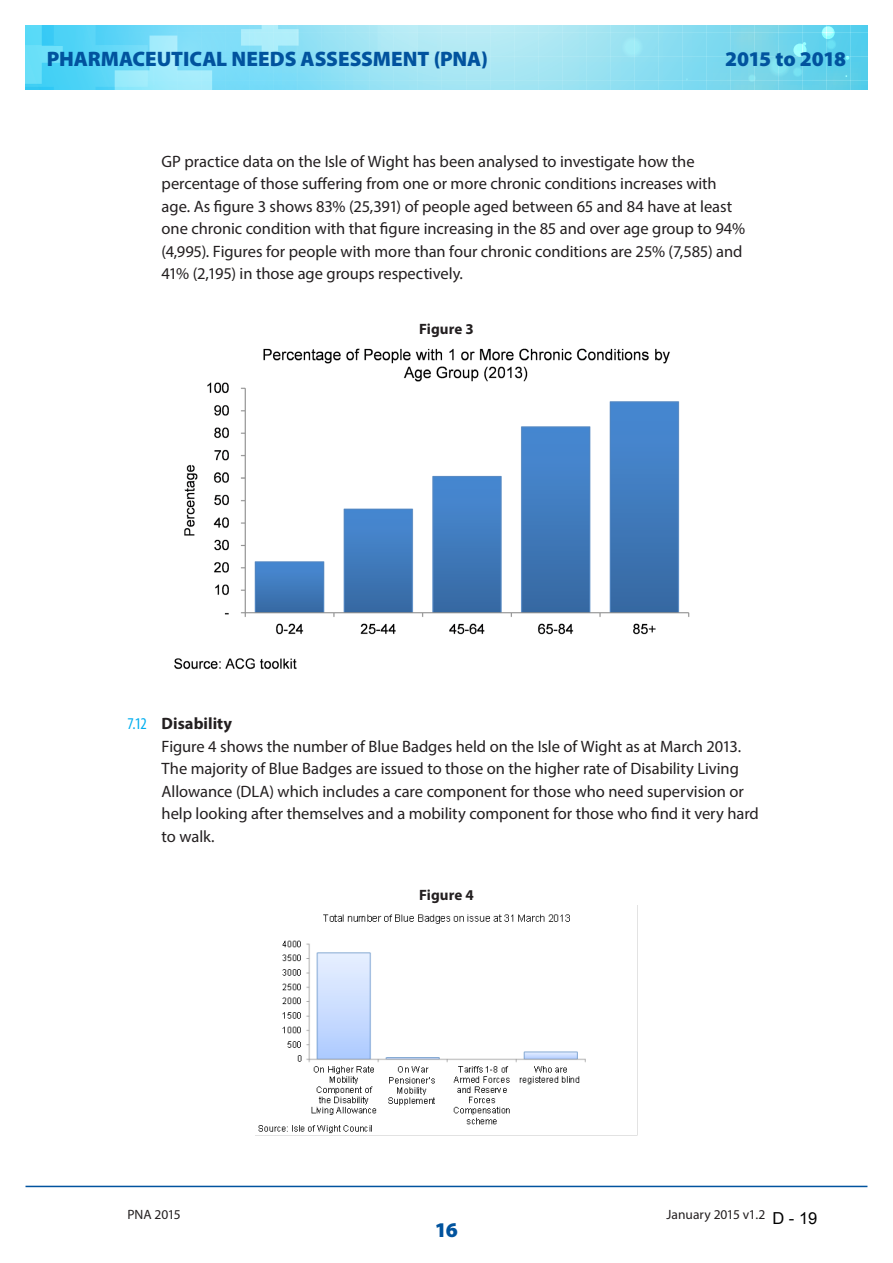
<style>
.page{position:relative;width:893px;height:1263px;background:#fff}
.page>*{position:absolute;margin:0;border:0;box-sizing:border-box;transform-origin:0 0}
.t1{font:900 21px "Myriad Pro";letter-spacing:-.005em;color:#01539e}
.t2{font:900 21px "Myriad Pro";letter-spacing:-.04em;color:#01539e}
.numbered_text{font:16.5px/22.5px "Myriad Pro";letter-spacing:-.005em;color:#231f20}
.numbered_text-2{font:700 16.5px "Myriad Pro";color:#231f20}
.t3{font:16.5px "Arial";color:#000}
.footnotes{font:700 15px "Myriad Pro";letter-spacing:.005em;color:#231f20}
.t4{font:13.5px "Myriad Pro";letter-spacing:-.005em;color:#231f20}
.s1{font-weight:400;font-stretch:condensed;color:#00aeef}
</style>
<div class="page">
<svg style="left:26px;top:26px;width:841px;height:63px;background:#89dff3"></svg>
<hr style="left:26px;top:1186px;width:841px;height:1px;background:#01539e">
<img style="left:174px;top:348px;width:516px;height:321px">
<img style="left:258px;top:906px;width:380px;height:229px">
<p class="t1" style="left:47px;top:45px;width:443px">PHARMACEUTICAL NEEDS ASSESSMENT (PNA)</p>
<p class="t2" style="left:725px;top:45px;width:122px">2015 to 2018</p>
<p class="numbered_text" style="left:162px;top:149px;width:585px">GP practice data on the Isle of Wight has been analysed to investigate how the percentage of those suffering from one or more chronic conditions increases with age. As figure 3 shows 83% (25,391) of people aged between 65 and 84 have at least one chronic condition with that figure increasing in the 85 and over age group to 94% (4,995). Figures for people with more than four chronic conditions are 25% (7,585) and 41% (2,195) in those age groups respectively.</p>
<p class="footnotes" style="left:419px;top:320px;width:56px">Figure 3</p>
<p class="numbered_text-2" style="left:128px;top:713px;width:106px"><span class="s1">7.12</span> Disability</p>
<p class="numbered_text" style="left:162px;top:734px;width:599px">Figure 4 shows the number of Blue Badges held on the Isle of Wight as at March 2013.<br>The majority of Blue Badges are issued to those on the higher rate of Disability Living Allowance (DLA) which includes a care component for those who need supervision or help looking after themselves and a mobility component for those who find it very hard to walk.</p>
<p class="footnotes" style="left:419px;top:885px;width:56px">Figure 4</p>
<p class="t4" style="left:128px;top:1206px;width:55px">PNA 2015</p>
<p class="t4" style="left:666px;top:1206px;width:100px">January 2015 v1.2</p>
<p class="t1" style="left:435px;top:1216px;width:25px">16</p>
<p class="t3" style="left:772px;top:1207px;width:46px">D - 19</p>
</div>
